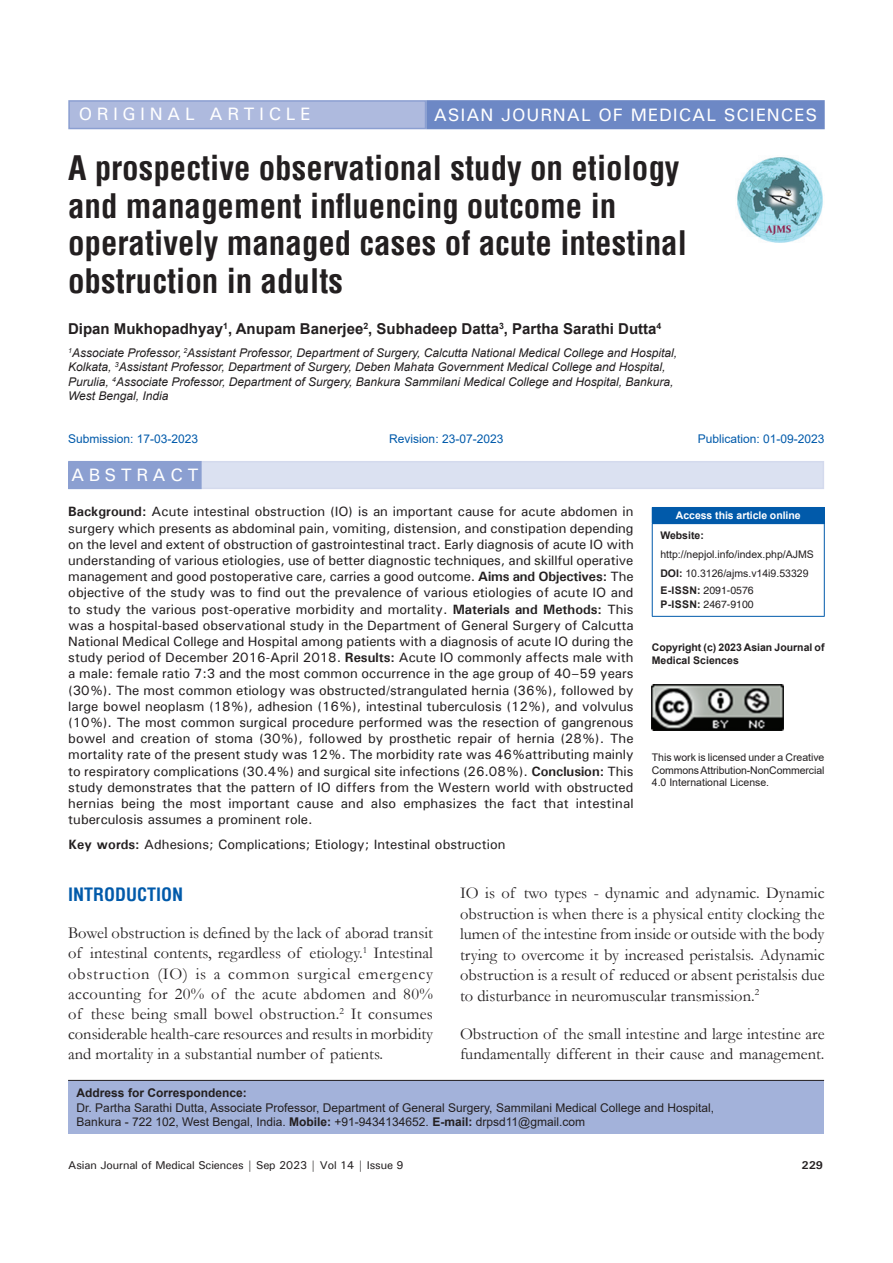
<style>
.page{position:relative;width:893px;height:1263px;background:#fff}
.page>*{position:absolute;margin:0;border:0;box-sizing:border-box;transform-origin:0 0}
.AT{font:700 condensed 33px/37.5px "Helvetica";color:#231f20}
.AH{font:500 18px "Univers";letter-spacing:.05em;color:#fff}
.AH-2{font:500 18px "Univers";letter-spacing:.25em;color:#fff}
.t1{font:700 condensed 18px "Helvetica";color:#015aaa}
.ABSH{font:500 18px "Univers";letter-spacing:.25em;color:#fff}
.TX{font:16.5px/20.2px "Garamond";color:#231f20;text-align:justify}
.AU{font:700 15px "Helvetica";color:#231f20}
.ABS{font:500 13.5px/16.2px "Univers";color:#231f20;text-align:justify}
.KWD{font:500 13.5px "Univers";color:#231f20}
.AFF{font:italic 12px/14.4px "Arial";color:#231f20}
.ADD{font:12px/14.4px "Arial";color:#231f20}
.HIS{font:12px "Arial";color:#015aaa}
.t2{font:500 11.25px "Univers";letter-spacing:-.01em;color:#231f20}
.t3{font:700 11.25px "Univers";color:#231f20}
.License{font:10.5px/12.6px "Arial";letter-spacing:-.01em;color:#231f20;text-align:justify}
.License-2{font:700 10.5px/12.6px "Arial";color:#231f20}
.Web{font:10.5px/18.8px "Arial";color:#231f20}
.ISSN{font:10.5px/14.2px "Helvetica";color:#231f20}
.DOI{font:10.5px "Arial";color:#231f20}
.t4{font:700 10.5px "Arial";letter-spacing:-.005em;color:#fff}
.s1{font-weight:700}
</style>
<div class="page">
<div style="left:68px;top:1081px;width:756px;height:53px;background:#a3b2da"></div>
<hr style="left:68px;top:1080px;width:756px;height:1px;background:#231f20">
<img style="left:737px;top:157px;width:86px;height:86px">
<div style="left:69px;top:101px;width:356px;height:28px;background:#aebade"></div>
<div style="left:68px;top:100px;width:358px;height:29px;border:2px solid #8b9fd1"></div>
<div style="left:427px;top:101px;width:397px;height:28px;background:#6d88c5"></div>
<div style="left:426px;top:100px;width:399px;height:29px;border:2px solid #6d88c5"></div>
<div style="left:69px;top:461px;width:755px;height:28px;background:#dbe1f1"></div>
<div style="left:69px;top:462px;width:132px;height:26px;background:#8b9fd1"></div>
<div style="left:68px;top:461px;width:134px;height:28px;border:2px solid #8b9fd1"></div>
<div style="left:652px;top:507px;width:172px;height:17px;background:#015aaa"></div>
<hr style="left:652px;top:507px;width:173px;height:1px;background:#015aaa">
<svg style="left:824px;top:508px;width:1px;height:15px"></svg>
<hr style="left:652px;top:524px;width:1px;height:92px;background:#015aaa">
<hr style="left:652px;top:523px;width:173px;height:1px;background:#015aaa">
<hr style="left:824px;top:524px;width:1px;height:92px;background:#015aaa">
<hr style="left:652px;top:616px;width:173px;height:1px;background:#015aaa">
<img style="left:652px;top:684px;width:132px;height:46px">
<p class="AH-2" style="left:79px;top:103px;width:233px">ORIGINAL ARTICLE</p>
<p class="AH" style="left:434px;top:103px;width:385px">ASIAN JOURNAL OF MEDICAL SCIENCES</p>
<p class="AT" style="left:68px;top:149px;width:620px">A prospective observational study on etiology and management influencing outcome in operatively managed cases of acute intestinal obstruction in adults</p>
<p class="AU" style="left:68px;top:318px;width:595px">Dipan Mukhopadhyay<sup>1</sup>, Anupam Banerjee<sup>2</sup>, Subhadeep Datta<sup>3</sup>, Partha Sarathi Dutta<sup>4</sup></p>
<p class="AFF" style="left:68px;top:346px;width:611px"><sup>1</sup>Associate Professor, <sup>2</sup>Assistant Professor, Department of Surgery, Calcutta National Medical College and Hospital, Kolkata, <sup>3</sup>Assistant Professor, Department of Surgery, Deben Mahata Government Medical College and Hospital, Purulia, <sup>4</sup>Associate Professor, Department of Surgery, Bankura Sammilani Medical College and Hospital, Bankura, West Bengal, India</p>
<p class="HIS" style="left:68px;top:430px;width:132px">Submission: 17-03-2023</p>
<p class="HIS" style="left:389px;top:430px;width:116px">Revision: 23-07-2023</p>
<p class="HIS" style="left:698px;top:430px;width:128px">Publication: 01-09-2023</p>
<p class="ABSH" style="left:71px;top:463px;width:129px">ABSTRACT</p>
<p class="ABS" style="left:68px;top:503px;width:567px"><span class="s1">Background:</span> Acute intestinal obstruction (IO) is an important cause for acute abdomen in surgery which presents as abdominal pain, vomiting, distension, and constipation depending on the level and extent of obstruction of gastrointestinal tract. Early diagnosis of acute IO with understanding of various etiologies, use of better diagnostic techniques, and skillful operative management and good postoperative care, carries a good outcome. <span class="s1">Aims and Objectives:</span> The objective of the study was to find out the prevalence of various etiologies of acute IO and to study the various post-operative morbidity and mortality. <span class="s1">Materials and Methods:</span> This was a hospital-based observational study in the Department of General Surgery of Calcutta National Medical College and Hospital among patients with a diagnosis of acute IO during the study period of December 2016-April 2018. <span class="s1">Results:</span> Acute IO commonly affects male with a male: female ratio 7:3 and the most common occurrence in the age group of 40–59 years (30%). The most common etiology was obstructed/strangulated hernia (36%), followed by large bowel neoplasm (18%), adhesion (16%), intestinal tuberculosis (12%), and volvulus (10%). The most common surgical procedure performed was the resection of gangrenous bowel and creation of stoma (30%), followed by prosthetic repair of hernia (28%). The mortality rate of the present study was 12%. The morbidity rate was 46%attributing mainly to respiratory complications (30.4%) and surgical site infections (26.08%). <span class="s1">Conclusion:</span> This study demonstrates that the pattern of IO differs from the Western world with obstructed hernias being the most important cause and also emphasizes the fact that intestinal tuberculosis assumes a prominent role.</p>
<p class="KWD" style="left:68px;top:836px;width:439px"><span class="s1">Key words:</span> Adhesions; Complications; Etiology; Intestinal obstruction</p>
<p class="t4" style="left:676px;top:508px;width:126px">Access this article online</p>
<p class="Web" style="left:660px;top:526px;width:155px"><span class="s1">Website: </span>http://nepjol.info/index.php/AJMS</p>
<p class="DOI" style="left:660px;top:566px;width:150px"><span class="s1">DOI:</span> 10.3126/ajms.v14i9.53329</p>
<p class="ISSN" style="left:660px;top:583px;width:95px"><span class="s1">E-ISSN:</span> 2091-0576<br><span class="s1">P-ISSN:</span> 2467-9100</p>
<p class="License-2" style="left:652px;top:641px;width:174px">Copyright (c) 2023 Asian Journal of<br>Medical Sciences</p>
<p class="License" style="left:652px;top:751px;width:174px">This work is licensed under a Creative Commons Attribution-NonCommercial 4.0 International License.</p>
<h1 class="t1" style="left:68px;top:882px;width:117px">INTRODUCTION</h1>
<p class="TX" style="left:68px;top:922px;width:366px">Bowel obstruction is defined by the lack of aborad transit of intestinal contents, regardless of etiology.<sup>1</sup> Intestinal obstruction (IO) is a common surgical emergency accounting for 20% of the acute abdomen and 80% of these being small bowel obstruction.<sup>2</sup> It consumes considerable health-care resources and results in morbidity and mortality in a substantial number of patients.</p>
<p class="TX" style="left:460px;top:882px;width:366px">IO is of two types - dynamic and adynamic. Dynamic obstruction is when there is a physical entity clocking the lumen of the intestine from inside or outside with the body trying to overcome it by increased peristalsis. Adynamic obstruction is a result of reduced or absent peristalsis due to disturbance in neuromuscular transmission.<sup>2</sup></p>
<p class="TX" style="left:460px;top:1023px;width:366px">Obstruction of the small intestine and large intestine are fundamentally different in their cause and management.</p>
<p class="ADD" style="left:77px;top:1086px;width:639px"><span class="s1">Address for Correspondence:<br></span>Dr. Partha Sarathi Dutta, Associate Professor, Department of General Surgery, Sammilani Medical College and Hospital,<br>Bankura - 722 102, West Bengal, India. <span class="s1">Mobile:</span> +91-9434134652. <span class="s1">E-mail:</span> drpsd11@gmail.com</p>
<p class="t2" style="left:68px;top:1157px;width:337px">Asian Journal of Medical Sciences | Sep 2023 | Vol 14 | Issue 9</p>
<p class="t3" style="left:802px;top:1158px;width:23px">229</p>
</div>
